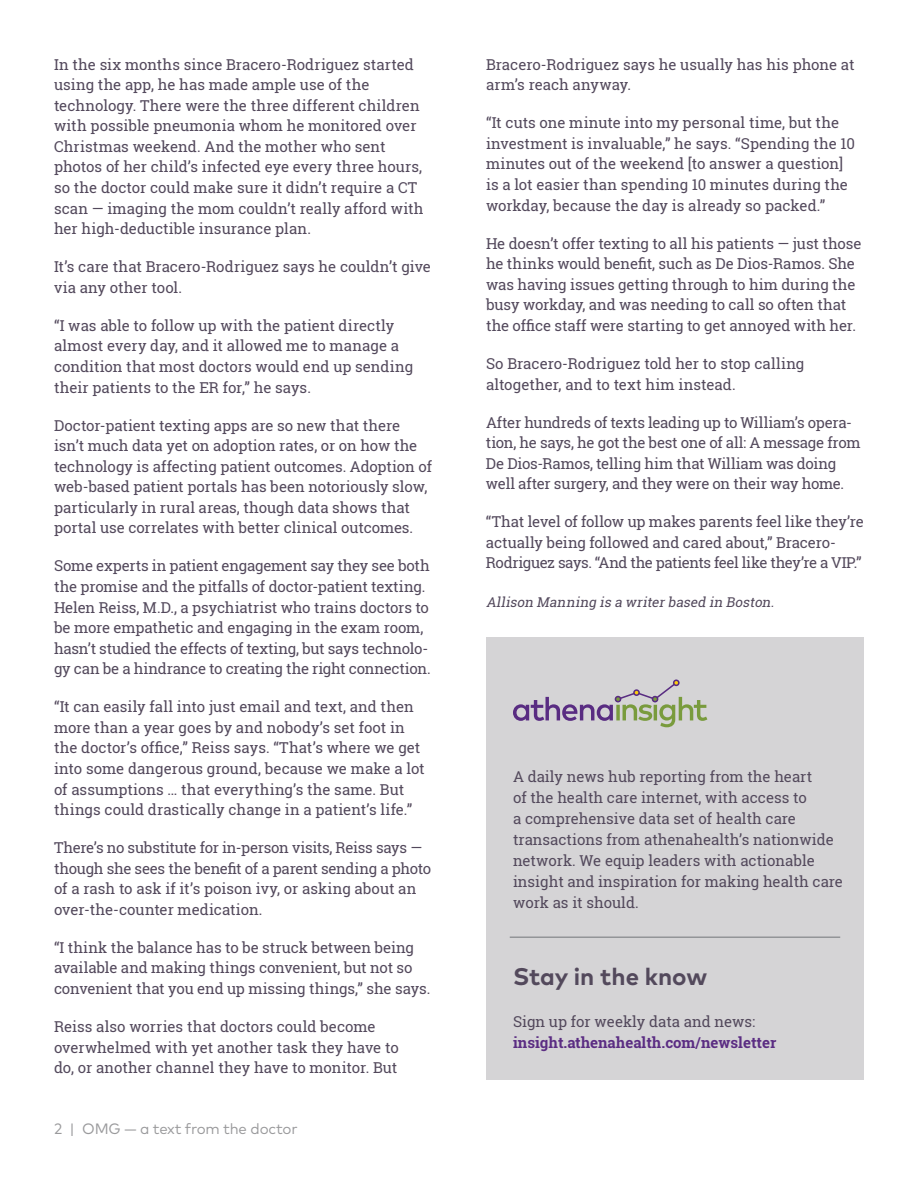
<style>
.page{position:relative;width:918px;height:1188px;background:#fff}
.page>*{position:absolute;margin:0;border:0;box-sizing:border-box;transform-origin:0 0}
.t1{font:700 24px "Mark OT";color:#53495c}
.t2{font:15px/20.5px "Roboto Slab";letter-spacing:-.005em;color:#53495c}
.t3{font:700 15px "Roboto Slab";color:#5b2d83}
.t4{font:15px "Mark OT";letter-spacing:-.015em;color:#9a9a9c}
.t5{font:italic 13.5px "Roboto Slab";color:#53495c}
</style>
<div class="page">
<div style="left:486px;top:637px;width:378px;height:443px;background:#d5d4d6"></div>
<svg style="left:513px;top:680px;width:194px;height:47px"></svg>
<div style="left:673px;top:679px;width:7px;height:7px;border:2px solid #592c82;border-radius:50%"></div>
<hr style="left:510px;top:936px;width:330px;height:2px;background:#939598">
<p class="t2" style="left:54px;top:54px;width:371px">In the six months since Bracero-Rodriguez started using the app, he has made ample use of the technology. There were the three different children with possible pneumonia whom he monitored over Christmas weekend. And the mother who sent photos of her child’s infected eye every three hours, so the doctor could make sure it didn’t require a CT scan — imaging the mom couldn’t really afford with her high-deductible insurance plan.</p>
<p class="t2" style="left:54px;top:256px;width:379px">It’s care that Bracero-Rodriguez says he couldn’t give via any other tool.</p>
<p class="t2" style="left:54px;top:315px;width:361px">“I was able to follow up with the patient directly almost every day, and it allowed me to manage a condition that most doctors would end up sending their patients to the ER for,” he says.</p>
<p class="t2" style="left:54px;top:415px;width:380px">Doctor-patient texting apps are so new that there isn’t much data yet on adoption rates, or on how the technology is affecting patient outcomes. Adoption of web-based patient portals has been notoriously slow, particularly in rural areas, though data shows that portal use correlates with better clinical outcomes.</p>
<p class="t2" style="left:54px;top:556px;width:378px">Some experts in patient engagement say they see both the promise and the pitfalls of doctor-patient texting.<br>Helen Reiss, M.D., a psychiatrist who trains doctors to be more empathetic and engaging in the exam room, hasn’t studied the effects of texting, but says technolo&shy;gy can be a hindrance to creating the right connection.</p>
<p class="t2" style="left:54px;top:696px;width:372px">“It can easily fall into just email and text, and then more than a year goes by and nobody’s set foot in the doctor’s office,” Reiss says. “That’s where we get into some dangerous ground, because we make a lot of assumptions … that everything’s the same. But things could drastically change in a patient’s life.”</p>
<p class="t2" style="left:54px;top:837px;width:379px">There’s no substitute for in-person visits, Reiss says — though she sees the benefit of a parent sending a photo of a rash to ask if it’s poison ivy, or asking about an over-the-counter medication.</p>
<p class="t2" style="left:54px;top:937px;width:378px">“I think the balance has to be struck between being available and making things convenient, but not so convenient that you end up missing things,” she says.</p>
<p class="t2" style="left:54px;top:1016px;width:346px">Reiss also worries that doctors could become overwhelmed with yet another task they have to do, or another channel they have to monitor. But</p>
<p class="t4" style="left:54px;top:1119px;width:245px">2 | OMG — a text from the doctor</p>
<p class="t2" style="left:486px;top:54px;width:370px">Bracero-Rodriguez says he usually has his phone at arm’s reach anyway.</p>
<p class="t2" style="left:486px;top:112px;width:370px">“It cuts one minute into my personal time, but the investment is invaluable,” he says. “Spending the 10 minutes out of the weekend [to answer a question] is a lot easier than spending 10 minutes during the workday, because the day is already so packed.”</p>
<p class="t2" style="left:486px;top:233px;width:377px">He doesn’t offer texting to all his patients — just those he thinks would benefit, such as De Dios-Ramos. She was having issues getting through to him during the busy workday, and was needing to call so often that the office staff were starting to get annoyed with her.</p>
<p class="t2" style="left:486px;top:353px;width:320px">So Bracero-Rodriguez told her to stop calling altogether, and to text him instead.</p>
<p class="t2" style="left:486px;top:412px;width:376px">After hundreds of texts leading up to William’s opera&shy;tion, he says, he got the best one of all: A message from De Dios-Ramos, telling him that William was doing well after surgery, and they were on their way home.</p>
<p class="t2" style="left:486px;top:511px;width:380px">“That level of follow up makes parents feel like they’re actually being followed and cared about,” Bracero-<br>Rodriguez says. “And the patients feel like they’re a VIP.”</p>
<p class="t5" style="left:486px;top:592px;width:293px">Allison Manning is a writerbased in Boston.</p>
<p class="t2" style="left:513px;top:766px;width:332px;line-height:21px">A daily news hub reporting from the heart<br>of the health care internet, with access to<br>a comprehensive data set of health care transactions from athenahealth’s nationwide network. We equip leaders with actionable insight and inspiration for making health care work as it should.</p>
<h1 class="t1" style="left:513px;top:961px;width:196px">Stay in the know</h1>
<p class="t2" style="left:513px;top:1011px;width:244px">Sign up for weekly data and news:</p>
<p class="t3" style="left:513px;top:1032px;width:265px">insight.athenahealth.com/newsletter</p>
</div>
